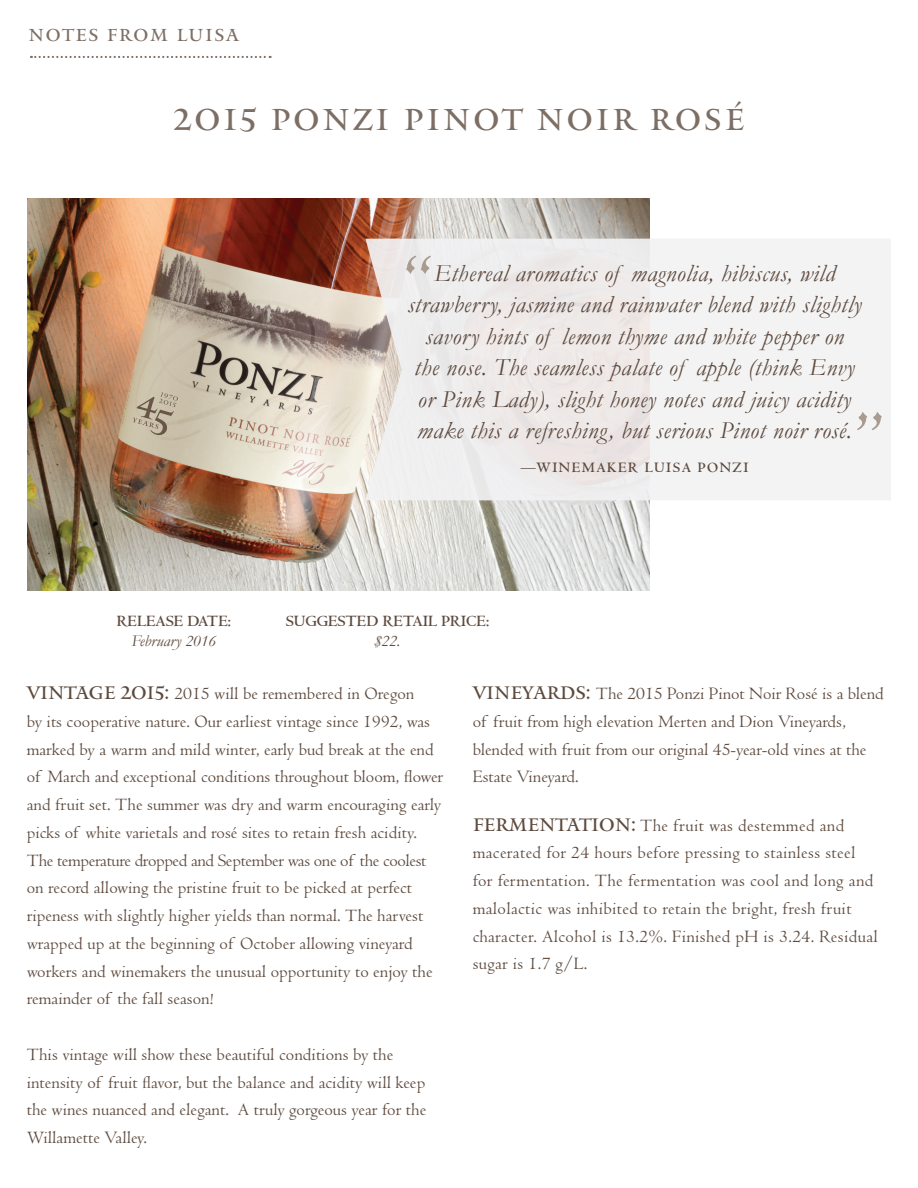
<style>
.page{position:relative;width:918px;height:1188px;background:#fff}
.page>*{position:absolute;margin:0;border:0;box-sizing:border-box;transform-origin:0 0}
.t1{font:30px "Mantinia";letter-spacing:.1em;color:#5d4a3e}
.t2{font:italic 24.6px/31.5px "Garamond";letter-spacing:.02em;color:#5d4a3e;text-align:center}
.t3{font:18px/27.8px "Centaur";letter-spacing:.005em;color:#5d4a3e}
.t4{font:17.25px "Mantinia";letter-spacing:.1em;color:#5d4a3e}
.t5{font:700 16.35px "Centaur";color:#5d4a3e}
.t6{font:italic 16.35px "Garamond";color:#5d4a3e}
.t7{font:700 15px "Centaur";letter-spacing:.1em;color:#5d4a3e}
.s1{font-family:"Mantinia"}
</style>
<div class="page">
<svg style="left:31px;top:56px;width:240px;height:2px"></svg>
<img style="left:27px;top:198px;width:623px;height:392px">
<svg style="left:365px;top:239px;width:526px;height:261px;fill:#f1f0f1"></svg>
<svg style="left:406px;top:256px;width:25px;height:18px"></svg>
<svg style="left:857px;top:412px;width:25px;height:18px"></svg>
<svg style="left:133px;top:392px;width:45px;height:44px;background:#b8ae99"></svg>
<p class="t4" style="left:28px;top:25px;width:212px">NOTES FROM LUISA</p>
<h1 class="t1" style="left:174px;top:101px;width:572px">2015 PONZI PINOT NOIR ROSÉ</h1>
<p class="t2" style="left:407px;top:257px;width:456px">Ethereal aromatics of magnolia, hibiscus, wild strawberry, jasmine and rainwater blend with slightly savory hints of lemon thyme and white pepper on<br>the nose. The seamless palate of apple (think Envy or Pink Lady), slight honey notes and juicy acidity make this a refreshing, but serious Pinot noir rosé.</p>
<p class="t7" style="left:521px;top:459px;width:229px">—WINEMAKER LUISA PONZI</p>
<p class="t5" style="left:117px;top:611px;width:115px">RELEASE DATE:</p>
<p class="t6" style="left:132px;top:631px;width:86px">February 2016</p>
<p class="t5" style="left:286px;top:611px;width:205px">SUGGESTED RETAIL PRICE:</p>
<p class="t6" style="left:374px;top:631px;width:28px">$22.</p>
<p class="t3" style="left:27px;top:680px;width:418px"><span class="s1">VINTAGE 2015:</span> 2015 will be remembered in Oregon<br>by its cooperative nature. Our earliest vintage since 1992, was marked by a warm and mild winter, early bud break at the end of March and exceptional conditions throughout bloom, flower and fruit set. The summer was dry and warm encouraging early picks of white varietals and rosé sites to retain fresh acidity.<br>The temperature dropped and September was one of the coolest on record allowing the pristine fruit to be picked at perfect ripeness with slightly higher yields than normal. The harvest wrapped up at the beginning of October allowing vineyard workers and winemakers the unusual opportunity to enjoy the remainder of the fall season!</p>
<p class="t3" style="left:473px;top:680px;width:413px"><span class="s1">VINEYARDS:</span> The 2015 Ponzi Pinot Noir Rosé is a blend of fruit from high elevation Merten and Dion Vineyards, blended with fruit from our original 45-year-old vines at the Estate Vineyard.</p>
<p class="t3" style="left:473px;top:812px;width:407px"><span class="s1">FERMENTATION:</span> The fruit was destemmed and macerated for 24 hours before pressing to stainless steel for fermentation. The fermentation was cool and long and malolactic was inhibited to retain the bright, fresh fruit character. Alcohol is 13.2%. Finished pH is 3.24. Residual sugar is 1.7 g/L.</p>
<p class="t3" style="left:27px;top:1041px;width:401px">This vintage will show these beautiful conditions by the intensity of fruit flavor, but the balance and acidity will keep the wines nuanced and elegant. A truly gorgeous year for the Willamette Valley.</p>
</div>
